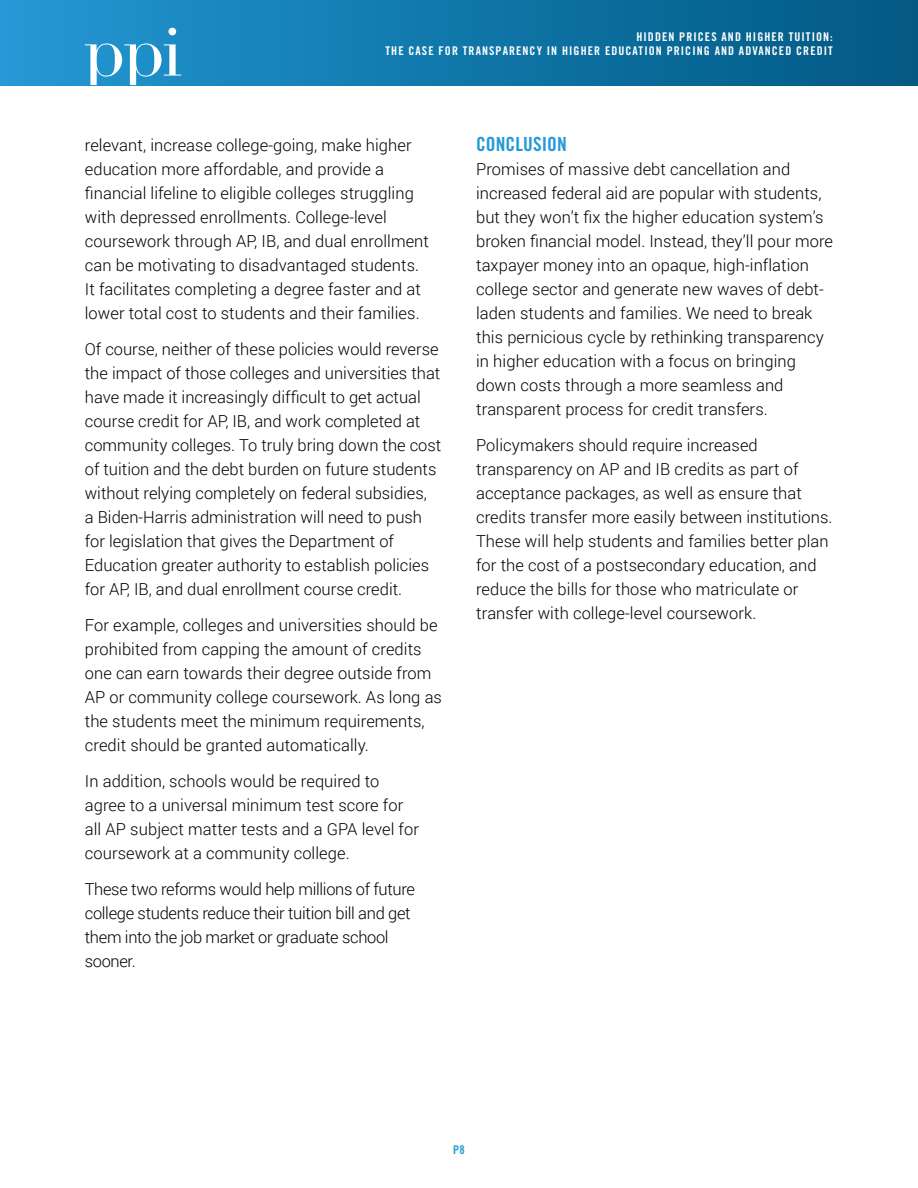
<style>
.page{position:relative;width:918px;height:1188px;background:#fff}
.page>*{position:absolute;margin:0;border:0;box-sizing:border-box;transform-origin:0 0}
.t1{font:19.5px "Trade Gothic LT Std Bd Cn 20";letter-spacing:.005em;color:#2699d6}
.t2{font:300 16.5px/24px "Roboto";letter-spacing:.005em;color:#000}
.t3{font:300 16.5px/24px "Roboto";letter-spacing:-.02em;color:#000}
.t4{font:12px/14.4px "Trade Gothic LT Std Bd Cn 20";letter-spacing:.09em;color:#fff;text-align:right}
.t5{font:12px "Trade Gothic LT Std Bd Cn 20";color:#2699d6}
</style>
<div class="page">
<div style="left:0;top:0;width:918px;height:85px;background:linear-gradient(to right,#2398d4,#005881)"></div>
<svg style="left:168px;top:28px;width:8px;height:7px"></svg>
<svg style="left:85px;top:43px;width:96px;height:42px"></svg>
<p class="t4" style="left:386px;top:29px;width:449px">HIDDEN PRICES AND HIGHER TUITION:<br>THE CASE FOR TRANSPARENCY IN HIGHER EDUCATION PRICING AND ADVANCED CREDIT</p>
<p class="t2" style="left:85px;top:133px;width:346px">relevant, increase college-going, make higher education more affordable, and provide a financial lifeline to eligible colleges struggling with depressed enrollments. College-level coursework through AP, IB, and dual enrollment can be motivating to disadvantaged students.<br>It facilitates completing a degree faster and at lower total cost to students and their families.</p>
<p class="t2" style="left:85px;top:337px;width:358px">Of course, neither of these policies would reverse the impact of those colleges and universities that have made it increasingly difficult to get actual course credit for AP, IB, and work completed at community colleges. To truly bring down the cost of tuition and the debt burden on future students without relying completely on federal subsidies,<br>a Biden-Harris administration will need to push for legislation that gives the Department of Education greater authority to establish policies for AP, IB, and dual enrollment course credit.</p>
<p class="t2" style="left:85px;top:613px;width:359px">For example, colleges and universities should be prohibited from capping the amount of credits one can earn towards their degree outside from AP or community college coursework. As long as the students meet the minimum requirements, credit should be granted automatically.</p>
<p class="t2" style="left:85px;top:769px;width:336px">In addition, schools would be required to agree to a universal minimum test score for all AP subject matter tests and a GPA level for coursework at a community college.</p>
<p class="t3" style="left:85px;top:877px;width:332px">These two reforms would help millions of future college students reduce their tuition bill and get them into the job market or graduate school sooner.</p>
<p class="t1" style="left:476px;top:132px;width:92px">CONCLUSION</p>
<p class="t2" style="left:476px;top:157px;width:359px">Promises of massive debt cancellation and increased federal aid are popular with students, but they won’t fix the higher education system’s broken financial model. Instead, they’ll pour more taxpayer money into an opaque, high-inflation college sector and generate new waves of debt&shy;laden students and families. We need to break this pernicious cycle by rethinking transparency in higher education with a focus on bringing down costs through a more seamless and transparent process for credit transfers.</p>
<p class="t2" style="left:476px;top:433px;width:358px">Policymakers should require increased transparency on AP and IB credits as part of acceptance packages, as well as ensure that credits transfer more easily between institutions.<br>These will help students and families better plan for the cost of a postsecondary education, and reduce the bills for those who matriculate or transfer with college-level coursework.</p>
<p class="t5" style="left:453px;top:1142px;width:13px">P8</p>
</div>
